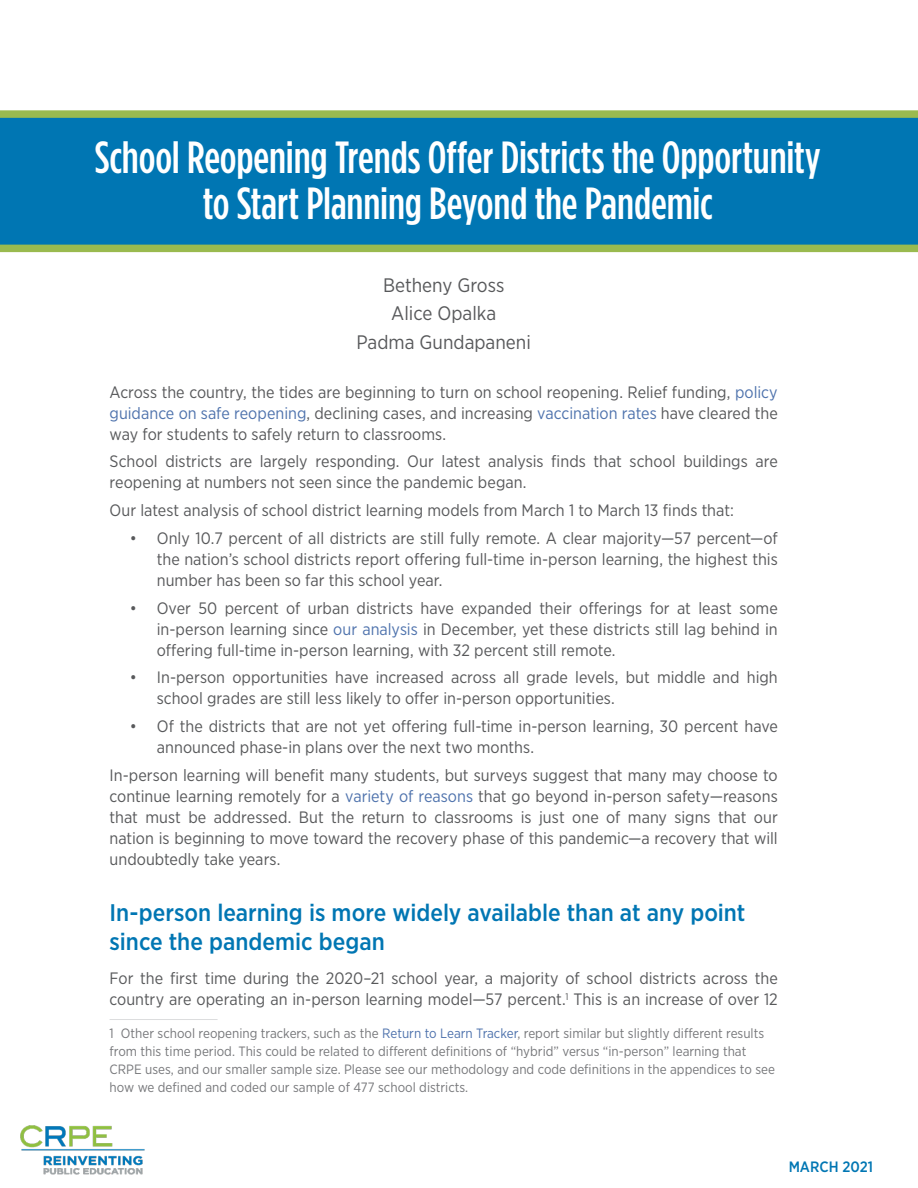
<style>
.page{position:relative;width:918px;height:1188px;background:#fff}
.page>*{position:absolute;margin:0;border:0;box-sizing:border-box;transform-origin:0 0}
.t1{font:500 45px/46.5px "Gotham Condensed";letter-spacing:-.005em;color:#fff;text-align:center}
.t2{font:500 24px/28.8px "Gotham Narrow";color:#0076b3}
.t3{font:19.5px/28.5px "Gotham Narrow";color:#58595b;text-align:center}
.t4{font:16.5px/21px "Gotham Narrow";color:#58595b;text-align:justify}
.t5{font:500 15px "Gotham Narrow";color:#0076b3}
.t6{font:13.5px/18px "Gotham Narrow";color:#77787b}
.s1{color:#4f73ad}
</style>
<div class="page">
<img style="left:20px;top:1125px;width:125px;height:50px">
<hr style="left:110px;top:1019px;width:108px;height:1px;background:#dcddde">
<div style="left:0;top:117px;width:918px;height:128px;background:#0076b3"></div>
<div style="left:0;top:110px;width:918px;height:8px;background:#9aba4f"></div>
<div style="left:0;top:245px;width:918px;height:7px;background:#9aba4f"></div>
<h1 class="t1" style="left:95px;top:133px;width:728px">School Reopening Trends Offer Districts the Opportunity to Start Planning Beyond the Pandemic</h1>
<p class="t3" style="left:357px;top:270px;width:176px">Betheny Gross<br>Alice Opalka<br>Padma Gundapaneni</p>
<p class="t4" style="left:110px;top:381px;width:670px">Across the country, the tides are beginning to turn on school reopening. Relief funding, <span class="s1">policy guidance on safe reopening</span>, declining cases, and increasing <span class="s1">vaccination rates</span> have cleared the way for students to safely return to classrooms.</p>
<p class="t4" style="left:110px;top:451px;width:670px">School districts are largely responding. Our latest analysis finds that school buildings are reopening at numbers not seen since the pandemic began.</p>
<p class="t4" style="left:110px;top:500px;width:626px">Our latest analysis of school district learning models from March 1 to March 13 finds that:</p>
<p class="t4" style="left:157px;top:527px;width:623px;text-indent:-27px">• Only 10.7 percent of all districts are still fully remote. A clear majority—57 percent—of the nation’s school districts report offering full-time in-person learning, the highest this number has been so far this school year.</p>
<p class="t4" style="left:157px;top:597px;width:623px;text-indent:-27px">• Over 50 percent of urban districts have expanded their offerings for at least some in-person learning since <span class="s1">our analysis</span> in December, yet these districts still lag behind in offering full-time in-person learning, with 32 percent still remote.</p>
<p class="t4" style="left:157px;top:667px;width:622px;text-indent:-27px">• In-person opportunities have increased across all grade levels, but middle and high school grades are still less likely to offer in-person opportunities.</p>
<p class="t4" style="left:157px;top:716px;width:623px;text-indent:-27px">• Of the districts that are not yet offering full-time in-person learning, 30 percent have announced phase-in plans over the next two months.</p>
<p class="t4" style="left:110px;top:764px;width:670px">In-person learning will benefit many students, but surveys suggest that many may choose to continue learning remotely for a <span class="s1">variety of reasons</span> that go beyond in-person safety—reasons that must be addressed. But the return to classrooms is just one of many signs that our nation is beginning to move toward the recovery phase of this pandemic—a recovery that will undoubtedly take years.</p>
<h2 class="t2" style="left:110px;top:898px;width:637px">In-person learning is more widely available than at any point since the pandemic began</h2>
<p class="t4" style="left:110px;top:967px;width:670px">For the first time during the 2020–21 school year, a majority of school districts across the country are operating an in-person learning model—57 percent.<sup>1</sup> This is an increase of over 12</p>
<p class="t6" style="left:110px;top:1024px;width:667px">1 Other school reopening trackers, such as the <span class="s1">Return to Learn Tracker</span>, report similar but slightly different results from this time period. This could be related to different definitions of “hybrid” versus “in-person” learning that CRPE uses, and our smaller sample size. Please see our methodology and code definitions in the appendices to see how we defined and coded our sample of 477 school districts.</p>
<p class="t5" style="left:789px;top:1157px;width:86px">MARCH 2021</p>
</div>
